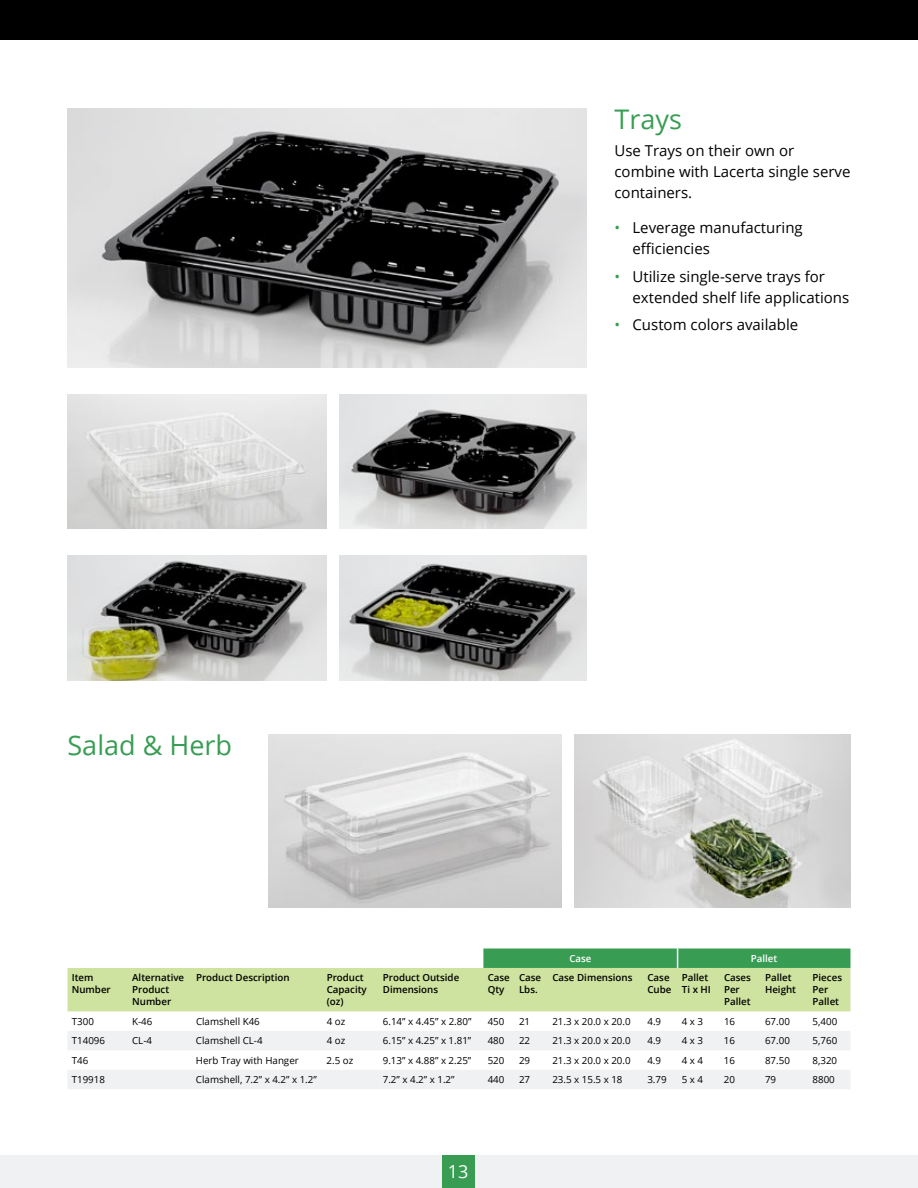
<style>
.page{position:relative;width:918px;height:1188px;background:#fff}
.page>*{position:absolute;margin:0;border:0;box-sizing:border-box;transform-origin:0 0}
.t1{font:27px "Open Sans";color:#389d53}
.t2{font:18px "Open Sans";color:#fff}
.t3{font:15px/21px "Open Sans";color:#000}
.t4{font:9.75px "Open Sans";color:#000}
.t5{font:600 9.75px/12px "Open Sans";color:#000}
.t6{font:600 9.75px "Open Sans";color:#fff}
.s1{color:#389d53}
</style>
<div class="page">
<div style="left:0;top:1155px;width:918px;height:33px;background:#eff1f2"></div>
<div style="left:0;top:0;width:918px;height:40px;background:#000"></div>
<div style="left:442px;top:1155px;width:32px;height:33px;background:#389d53"></div>
<img style="left:68px;top:108px;width:519px;height:259px">
<img style="left:340px;top:394px;width:247px;height:134px">
<img style="left:575px;top:735px;width:275px;height:172px">
<img style="left:269px;top:735px;width:292px;height:172px">
<img style="left:340px;top:555px;width:247px;height:126px">
<img style="left:68px;top:555px;width:258px;height:126px">
<img style="left:68px;top:394px;width:258px;height:134px">
<svg style="left:68px;top:1031px;width:782px;height:58px;fill:#eff1f2"></svg>
<svg style="left:68px;top:949px;width:782px;height:62px"></svg>
<h1 class="t1" style="left:68px;top:727px;width:166px">Salad &amp; Herb</h1>
<h1 class="t1" style="left:615px;top:100px;width:69px">Trays</h1>
<h3 class="t3" style="left:615px;top:140px;width:237px">Use Trays on their own or combine with Lacerta single serve containers.</h3>
<h3 class="t3" style="left:633px;top:217px;width:172px;text-indent:-18px"><span class="s1">•</span> Leverage manufacturing efficiencies</h3>
<h3 class="t3" style="left:633px;top:265px;width:218px;text-indent:-18px"><span class="s1">•</span> Utilize single-serve trays for extended shelf life applications</h3>
<h3 class="t3" style="left:615px;top:314px;width:185px"><span class="s1">•</span> Custom colors available</h3>
<p class="t6" style="left:569px;top:952px;width:24px">Case</p>
<p class="t6" style="left:751px;top:952px;width:28px">Pallet</p>
<p class="t5" style="left:72px;top:972px;width:41px">Item<br>Number</p>
<p class="t5" style="left:132px;top:972px;width:54px">Alternative<br>Product<br>Number</p>
<p class="t5" style="left:196px;top:972px;width:95px">Product Description</p>
<p class="t5" style="left:327px;top:972px;width:42px">Product<br>Capacity (oz)</p>
<p class="t5" style="left:383px;top:972px;width:78px">Product Outside<br>Dimensions</p>
<p class="t5" style="left:488px;top:972px;width:24px">Case<br>Qty</p>
<p class="t5" style="left:519px;top:972px;width:24px">Case<br>Lbs.</p>
<p class="t5" style="left:552px;top:972px;width:82px">Case Dimensions</p>
<p class="t5" style="left:647px;top:972px;width:26px">Case<br>Cube</p>
<p class="t5" style="left:682px;top:972px;width:30px">Pallet<br>Ti x HI</p>
<p class="t5" style="left:724px;top:972px;width:28px">Cases<br>Per<br>Pallet</p>
<p class="t5" style="left:765px;top:972px;width:33px">Pallet<br>Height</p>
<p class="t5" style="left:813px;top:972px;width:31px">Pieces<br>Per<br>Pallet</p>
<p class="t4" style="left:72px;top:1015px;width:24px">T300</p>
<p class="t4" style="left:132px;top:1015px;width:22px">K-46</p>
<p class="t4" style="left:196px;top:1015px;width:65px">Clamshell K46</p>
<p class="t4" style="left:327px;top:1015px;width:20px">4 oz</p>
<p class="t4" style="left:383px;top:1015px;width:90px">6.14” x 4.45” x 2.80”</p>
<p class="t4" style="left:488px;top:1015px;width:18px">450</p>
<p class="t4" style="left:519px;top:1015px;width:13px">21</p>
<p class="t4" style="left:552px;top:1015px;width:80px">21.3 x 20.0 x 20.0</p>
<p class="t4" style="left:647px;top:1015px;width:15px">4.9</p>
<p class="t4" style="left:682px;top:1015px;width:23px">4 x 3</p>
<p class="t4" style="left:724px;top:1015px;width:13px">16</p>
<p class="t4" style="left:765px;top:1015px;width:26px">67.00</p>
<p class="t4" style="left:813px;top:1015px;width:26px">5,400</p>
<p class="t4" style="left:72px;top:1034px;width:35px">T14096</p>
<p class="t4" style="left:132px;top:1034px;width:21px">CL-4</p>
<p class="t4" style="left:196px;top:1034px;width:68px">Clamshell CL-4</p>
<p class="t4" style="left:327px;top:1034px;width:20px">4 oz</p>
<p class="t4" style="left:383px;top:1034px;width:90px">6.15” x 4.25” x 1.81”</p>
<p class="t4" style="left:488px;top:1034px;width:18px">480</p>
<p class="t4" style="left:519px;top:1034px;width:13px">22</p>
<p class="t4" style="left:552px;top:1034px;width:80px">21.3 x 20.0 x 20.0</p>
<p class="t4" style="left:647px;top:1034px;width:15px">4.9</p>
<p class="t4" style="left:682px;top:1034px;width:23px">4 x 3</p>
<p class="t4" style="left:724px;top:1034px;width:13px">16</p>
<p class="t4" style="left:765px;top:1034px;width:26px">67.00</p>
<p class="t4" style="left:813px;top:1034px;width:26px">5,760</p>
<p class="t4" style="left:72px;top:1054px;width:18px">T46</p>
<p class="t4" style="left:196px;top:1054px;width:104px">Herb Tray with Hanger</p>
<p class="t4" style="left:327px;top:1054px;width:28px">2.5 oz</p>
<p class="t4" style="left:383px;top:1054px;width:90px">9.13” x 4.88” x 2.25”</p>
<p class="t4" style="left:488px;top:1054px;width:18px">520</p>
<p class="t4" style="left:519px;top:1054px;width:13px">29</p>
<p class="t4" style="left:552px;top:1054px;width:80px">21.3 x 20.0 x 20.0</p>
<p class="t4" style="left:647px;top:1054px;width:15px">4.9</p>
<p class="t4" style="left:682px;top:1054px;width:23px">4 x 4</p>
<p class="t4" style="left:724px;top:1054px;width:13px">16</p>
<p class="t4" style="left:765px;top:1054px;width:26px">87.50</p>
<p class="t4" style="left:813px;top:1054px;width:26px">8,320</p>
<p class="t4" style="left:72px;top:1073px;width:35px">T19918</p>
<p class="t4" style="left:196px;top:1073px;width:122px">Clamshell, 7.2” x 4.2” x 1.2”</p>
<p class="t4" style="left:383px;top:1073px;width:73px">7.2” x 4.2” x 1.2”</p>
<p class="t4" style="left:488px;top:1073px;width:18px">440</p>
<p class="t4" style="left:519px;top:1073px;width:13px">27</p>
<p class="t4" style="left:552px;top:1073px;width:72px">23.5 x 15.5 x 18</p>
<p class="t4" style="left:647px;top:1073px;width:21px">3.79</p>
<p class="t4" style="left:682px;top:1073px;width:23px">5 x 4</p>
<p class="t4" style="left:724px;top:1073px;width:13px">20</p>
<p class="t4" style="left:765px;top:1073px;width:13px">79</p>
<p class="t4" style="left:813px;top:1073px;width:24px">8800</p>
<h2 class="t2" style="left:448px;top:1159px;width:22px">13</h2>
</div>
